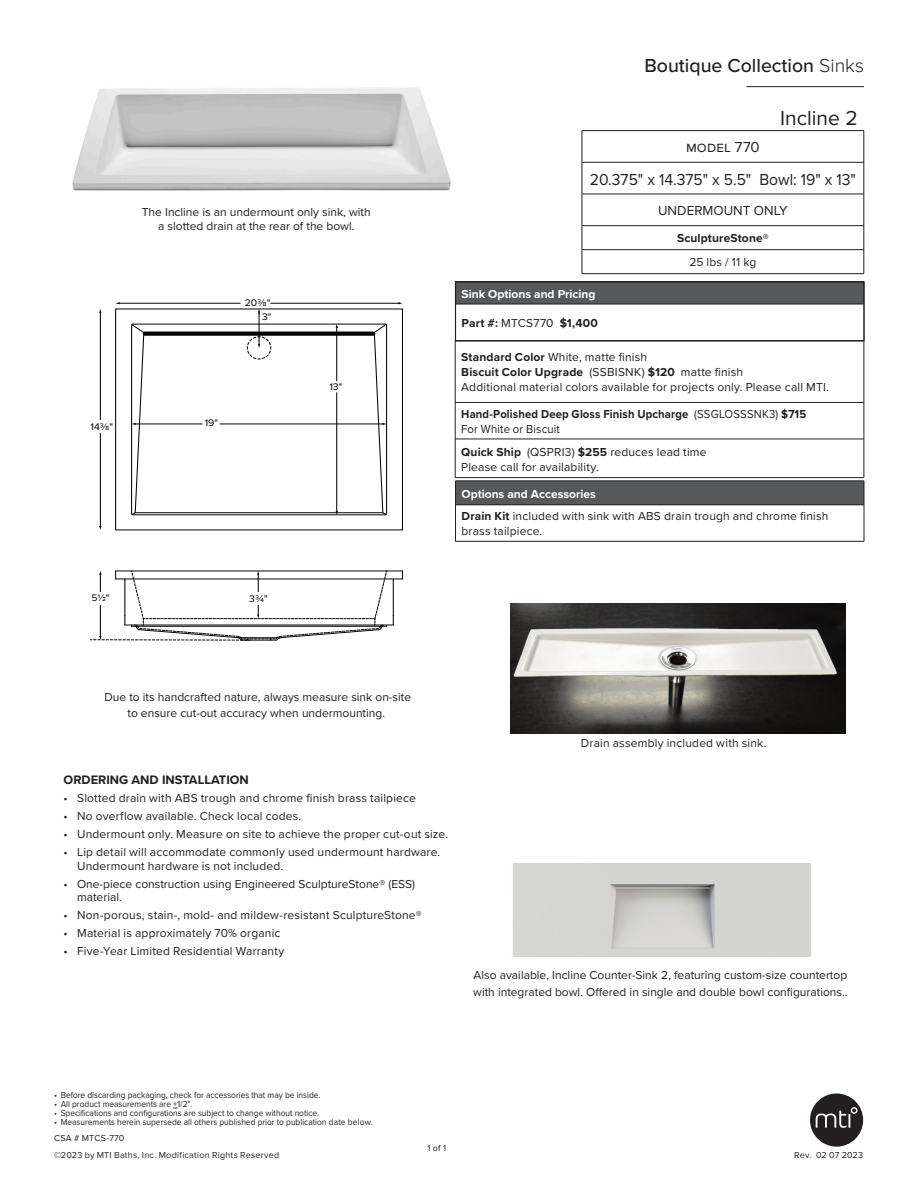
<style>
.page{position:relative;width:918px;height:1188px;background:#fff}
.page>*{position:absolute;margin:0;border:0;box-sizing:border-box;transform-origin:0 0}
.t1{font:21px "Proxima Nova";color:#231f20}
.t2{font:500 19.5px "Proxima Nova";color:#231f20}
.t3{font:16.5px "Proxima Nova";color:#231f20;scale:.95 1}
._2p_Model_Dims{font:15px "Proxima Nova";letter-spacing:.01em;color:#231f20}
.t4{font:13.5px "Proxima Nova";color:#231f20}
.t5{font:700 12.75px "Proxima Nova";color:#231f20}
.Intro_Bullets{font:12px/16.5px "Proxima Nova";letter-spacing:.015em;color:#231f20}
.t6{font:700 12px "Proxima Nova";letter-spacing:.01em;color:#231f20}
.t7{font:700 12px "Proxima Nova";letter-spacing:.01em;color:#231f20;scale:.94 1}
.t8{font:700 12px "Proxima Nova";color:#fff}
.Intro_Bullets-2{font:12px "Proxima Nova";letter-spacing:.015em;color:#231f20;scale:.94 1}
.t9{font:9.9px "Proxima Nova";color:#000;scale:1.06 1}
.t10{font:9px "Proxima Nova";color:#231f20;scale:.93 1}
.t11{font:9px "Proxima Nova";letter-spacing:.025em;color:#231f20}
.t12{font:9px "Proxima Nova";color:#231f20}
.s1{font-family:"Myriad Pro"}
.s2{font-weight:300}
.s3{font-weight:400}
.s4{font-weight:700}
</style>
<div class="page">
<hr style="left:747px;top:86px;width:117px;height:1px;background:#231f20">
<div style="left:810px;top:1094px;width:53px;height:53px;background:#231f20;border-radius:50%"></div>
<svg style="left:816px;top:1107px;width:42px;height:21px"></svg>
<hr style="left:455px;top:341px;width:1px;height:61px;background:#231f20">
<hr style="left:864px;top:341px;width:1px;height:61px;background:#231f20">
<hr style="left:455px;top:402px;width:409px;height:1px;background:#231f20">
<hr style="left:455px;top:403px;width:1px;height:36px;background:#231f20">
<hr style="left:864px;top:403px;width:1px;height:36px;background:#231f20">
<hr style="left:455px;top:439px;width:409px;height:1px;background:#231f20">
<hr style="left:455px;top:439px;width:1px;height:39px;background:#231f20">
<hr style="left:864px;top:439px;width:1px;height:39px;background:#231f20">
<hr style="left:455px;top:477px;width:409px;height:1px;background:#231f20">
<div style="left:455px;top:481px;width:409px;height:24px;background:#57585a"></div>
<hr style="left:455px;top:505px;width:409px;height:1px;background:#231f20">
<hr style="left:455px;top:481px;width:409px;height:1px;background:#231f20">
<svg style="left:455px;top:482px;width:1px;height:23px"></svg>
<svg style="left:864px;top:481px;width:1px;height:24px"></svg>
<hr style="left:455px;top:505px;width:1px;height:36px;background:#231f20">
<hr style="left:864px;top:505px;width:1px;height:36px;background:#231f20">
<hr style="left:455px;top:541px;width:409px;height:1px;background:#231f20">
<div style="left:456px;top:282px;width:408px;height:22px;background:#57585a"></div>
<svg style="left:864px;top:282px;width:1px;height:22px"></svg>
<hr style="left:455px;top:304px;width:409px;height:1px;background:#231f20">
<hr style="left:864px;top:304px;width:1px;height:37px;background:#231f20">
<div style="left:455px;top:282px;width:409px;height:59px;border:1px solid #231f20"></div>
<hr style="left:402px;top:309px;width:1px;height:221px;background:#000">
<hr style="left:116px;top:309px;width:286px;height:1px;background:#000">
<hr style="left:115px;top:309px;width:1px;height:221px;background:#000">
<hr style="left:116px;top:530px;width:286px;height:1px;background:#000">
<hr style="left:125px;top:625px;width:268px;height:1px;background:#000">
<hr style="left:393px;top:581px;width:1px;height:34px;background:#000">
<hr style="left:116px;top:571px;width:286px;height:1px;background:#000">
<hr style="left:116px;top:579px;width:286px;height:1px;background:#000">
<hr style="left:119px;top:303px;width:121px;height:1px;background:#000">
<hr style="left:271px;top:303px;width:128px;height:1px;background:#000">
<hr style="left:100px;top:312px;width:1px;height:107px;background:#000">
<hr style="left:100px;top:434px;width:1px;height:93px;background:#000">
<hr style="left:259px;top:314px;width:1px;height:31px;background:#000">
<svg style="left:131px;top:323px;width:256px;height:193px"></svg>
<svg style="left:91px;top:571px;width:296px;height:70px"></svg>
<img style="left:72px;top:87px;width:379px;height:104px">
<img style="left:512px;top:863px;width:299px;height:94px">
<img style="left:511px;top:603px;width:334px;height:130px">
<hr style="left:582px;top:131px;width:1px;height:31px;background:#231f20">
<hr style="left:864px;top:131px;width:1px;height:31px;background:#231f20">
<hr style="left:582px;top:162px;width:282px;height:1px;background:#231f20">
<hr style="left:582px;top:162px;width:1px;height:32px;background:#231f20">
<hr style="left:864px;top:162px;width:1px;height:32px;background:#231f20">
<hr style="left:582px;top:194px;width:282px;height:1px;background:#231f20">
<hr style="left:582px;top:194px;width:1px;height:31px;background:#231f20">
<hr style="left:864px;top:194px;width:1px;height:31px;background:#231f20">
<hr style="left:582px;top:225px;width:282px;height:1px;background:#231f20">
<hr style="left:582px;top:249px;width:282px;height:1px;background:#231f20">
<svg style="left:582px;top:226px;width:1px;height:47px"></svg>
<svg style="left:864px;top:226px;width:1px;height:47px"></svg>
<hr style="left:582px;top:273px;width:282px;height:1px;background:#231f20">
<hr style="left:582px;top:130px;width:282px;height:1px;background:#231f20">
<p class="Intro_Bullets" style="left:142px;top:204px;width:230px;line-height:14.4px;text-align:center">The Incline is an undermount only sink, with a slotted drain at the rear of the bowl.</p>
<p class="t9" style="left:245px;top:295px;width:26px">20⅜"</p>
<p class="t9" style="left:91px;top:420px;width:23px">14⅜"</p>
<p class="t9" style="left:205px;top:415px;width:14px">19"</p>
<p class="t9" style="left:262px;top:310px;width:10px">3"</p>
<p class="t9" style="left:329px;top:380px;width:14px">13"</p>
<p class="t9" style="left:92px;top:591px;width:19px">5½"</p>
<p class="t9" style="left:249px;top:591px;width:19px">3¾<span class="s1">"</span></p>
<h2 class="t2" style="left:644px;top:51px;width:221px">Boutique Collection <span class="s2">Sinks</span></h2>
<p class="t1" style="left:780px;top:102px;width:79px">Incline 2</p>
<p class="_2p_Model_Dims" style="left:686px;top:136px;width:75px">model 770</p>
<p class="t3" style="left:590px;top:167px;width:281px">20.375" x 14.375" x 5.5" Bowl: 19" x 13"</p>
<p class="t4" style="left:658px;top:201px;width:131px">UNDERMOUNT ONLY</p>
<p class="t6" style="left:677px;top:229px;width:93px">SculptureStone®</p>
<p class="Intro_Bullets" style="left:689px;top:254px;width:68px">25 lbs / 11 kg</p>
<p class="t8" style="left:462px;top:285px;width:136px">Sink Options and Pricing</p>
<p class="t6" style="left:462px;top:314px;width:138px">Part #: <span class="s3">MTCS770</span> $1,400</p>
<p class="Intro_Bullets" style="left:461px;top:349px;width:188px"><span class="s4">Standard Color</span> White, matte finish</p>
<p class="t6" style="left:461px;top:363px;width:284px">Biscuit Color Upgrade <span class="s3">(SSBISNK)</span> $120 <span class="s3">matte finish</span></p>
<p class="Intro_Bullets" style="left:461px;top:379px;width:369px">Additional material colors available for projects only. Please call MTI.</p>
<p class="t7" style="left:461px;top:405px;width:369px">Hand-Polished Deep Gloss Finish Upcharge <span class="s3">(SSGLOSSSNK3)</span> $715</p>
<p class="Intro_Bullets-2" style="left:461px;top:420px;width:106px">For White or Biscuit</p>
<p class="Intro_Bullets" style="left:461px;top:443px;width:247px"><span class="s4">Quick Ship</span> (QSPRI3) <span class="s4">$255</span> reduces lead time</p>
<p class="Intro_Bullets" style="left:461px;top:458px;width:139px">Please call for availability.</p>
<p class="t8" style="left:461px;top:485px;width:136px">Options and Accessories</p>
<p class="Intro_Bullets" style="left:462px;top:508px;width:369px;line-height:15px"><span class="s4">Drain Kit</span> included with sink with ABS drain trough and chrome finish brass tailpiece.</p>
<p class="Intro_Bullets" style="left:105px;top:688px;width:308px;text-align:center">Due to its handcrafted nature, always measure sink on-site to ensure cut-out accuracy when undermounting.</p>
<p class="t5" style="left:64px;top:770px;width:187px">ORDERING AND INSTALLATION</p>
<p class="Intro_Bullets" style="left:64px;top:789px;width:354px">• Slotted drain with ABS trough and chrome finish brass tailpiece</p>
<p class="Intro_Bullets" style="left:64px;top:807px;width:239px">• No overflow available. Check local codes.</p>
<p class="Intro_Bullets" style="left:64px;top:825px;width:386px">• Undermount only. Measure on site to achieve the proper cut-out size.</p>
<p class="Intro_Bullets" style="left:77px;top:845px;width:365px;line-height:13.5px;text-indent:-14px">• Lip detail will accommodate commonly used undermount hardware.<br>Undermount hardware is not included.</p>
<p class="Intro_Bullets" style="left:77px;top:876px;width:340px;line-height:13.5px;text-indent:-14px">• One-piece construction using Engineered SculptureStone® (ESS) material.</p>
<p class="Intro_Bullets" style="left:64px;top:906px;width:360px">• Non-porous, stain-, mold- and mildew-resistant SculptureStone®</p>
<p class="Intro_Bullets" style="left:64px;top:924px;width:218px">• Material is approximately 70% organic</p>
<p class="Intro_Bullets" style="left:64px;top:942px;width:222px">• Five-Year Limited Residential Warranty</p>
<p class="Intro_Bullets" style="left:581px;top:734px;width:187px">Drain assembly included with sink.</p>
<p class="Intro_Bullets" style="left:473px;top:966px;width:376px">Also available, Incline Counter-Sink 2, featuring custom-size countertop with integrated bowl. Offered in single and double bowl configurations..</p>
<p class="t10" style="left:54px;top:1088px;width:288px">• Before discarding packaging, check for accessories that may be inside.</p>
<p class="t10" style="left:54px;top:1097px;width:150px">• All product measurements are +1/2”.</p>
<p class="t10" style="left:54px;top:1106px;width:287px">• Specifications and configurations are subject to change without notice.</p>
<p class="t10" style="left:54px;top:1115px;width:344px">• Measurements herein supersede all others published prior to publication date below.</p>
<p class="t11" style="left:54px;top:1131px;width:72px">CSA # MTCS-770</p>
<p class="t11" style="left:54px;top:1148px;width:227px">©2023 by MTI Baths, Inc. Modification Rights Reserved</p>
<p class="t12" style="left:428px;top:1142px;width:20px">1 of 1</p>
<p class="t12" style="left:794px;top:1148px;width:70px">Rev. 02 07 2023</p>
</div>
